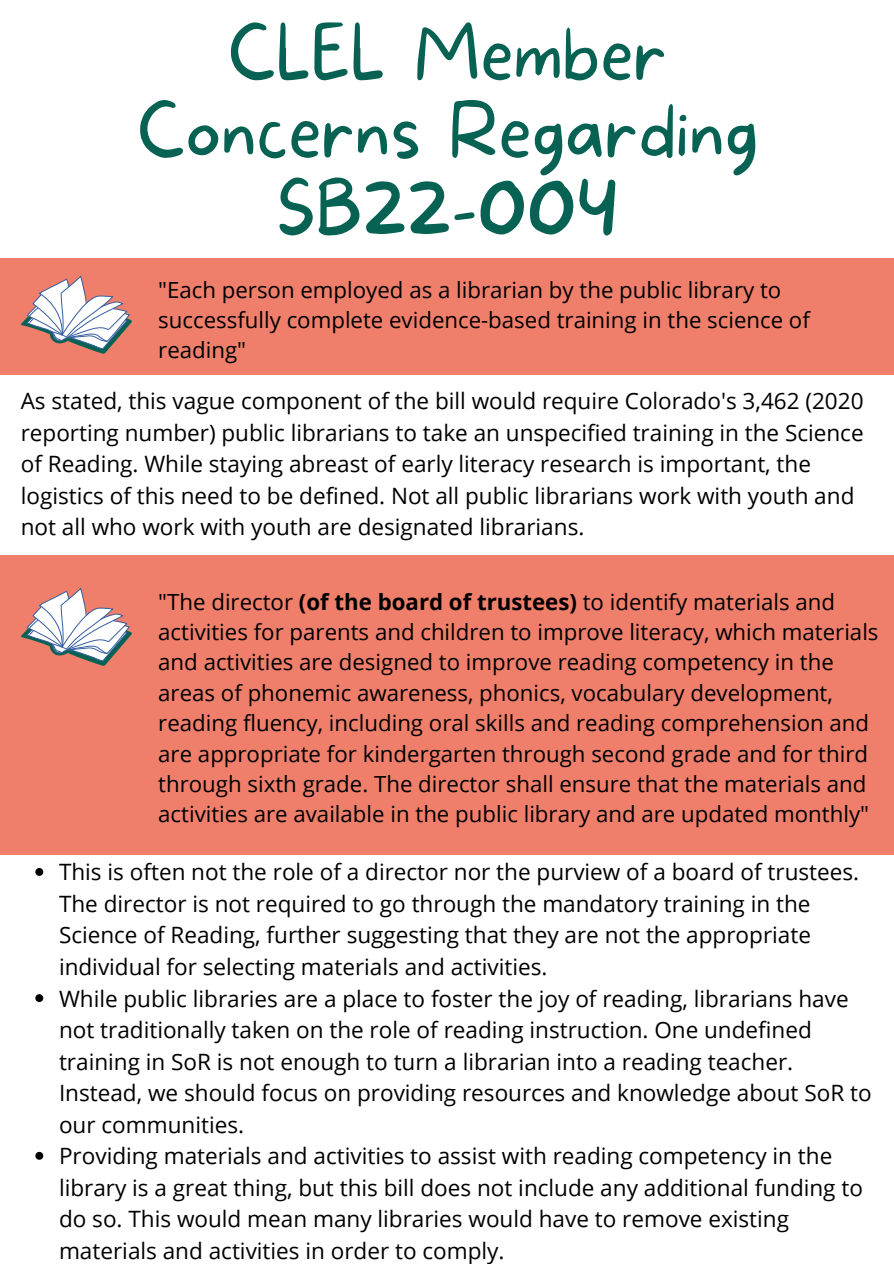
<style>
.page{position:relative;width:894px;height:1264px;background:#fff}
.page>*{position:absolute;margin:0;border:0;box-sizing:border-box;transform-origin:0 0}
.t1{font:100 72.9px/77.6px "More Sugar";color:#086253;text-align:center}
.t2{font:22.5px/31.5px "Open Sans";color:#000}
.t3{font:22.2px/30.5px "Open Sans";color:#000}
.s1{font-weight:700}
</style>
<div class="page">
<div style="left:0;top:258px;width:893px;height:116px;background:#ef7e6b"></div>
<svg style="left:21px;top:276px;width:111px;height:78px"></svg>
<div style="left:0;top:555px;width:893px;height:300px;background:#ef7e6b"></div>
<svg style="left:35px;top:868px;width:8px;height:7px"></svg>
<svg style="left:35px;top:994px;width:8px;height:8px"></svg>
<svg style="left:35px;top:1151px;width:8px;height:8px"></svg>
<svg style="left:21px;top:588px;width:111px;height:78px"></svg>
<p class="t1" style="left:137px;top:18px;width:622px">CLEL Member<br>Concerns Regarding<br>SB22-004</p>
<p class="t3" style="left:158px;top:274px;width:653px">"Each person employed as a librarian by the public library to successfully complete evidence-based training in the science of reading"</p>
<p class="t2" style="left:21px;top:385px;width:844px">As stated, this vague component of the bill would require Colorado's 3,462 (2020 reporting number) public librarians to take an unspecified training in the Science of Reading. While staying abreast of early literacy research is important, the logistics of this need to be defined. Not all public librarians work with youth and not all who work with youth are designated librarians.</p>
<p class="t3" style="left:158px;top:585px;width:721px">"The director <span class="s1">(of the board of trustees)</span> to identify materials and activities for parents and children to improve literacy, which materials and activities are designed to improve reading competency in the areas of phonemic awareness, phonics, vocabulary development, reading fluency, including oral skills and reading comprehension and are appropriate for kindergarten through second grade and for third through sixth grade. The director shall ensure that the materials and activities are available in the public library and are updated monthly"</p>
<p class="t2" style="left:59px;top:855px;width:801px">This is often not the role of a director nor the purview of a board of trustees.<br>The director is not required to go through the mandatory training in the Science of Reading, further suggesting that they are not the appropriate individual for selecting materials and activities.</p>
<p class="t2" style="left:59px;top:982px;width:814px">While public libraries are a place to foster the joy of reading, librarians have not traditionally taken on the role of reading instruction. One undefined training in SoR is not enough to turn a librarian into a reading teacher.<br>Instead, we should focus on providing resources and knowledge about SoR to our communities.</p>
<p class="t2" style="left:59px;top:1139px;width:805px">Providing materials and activities to assist with reading competency in the library is a great thing, but this bill does not include any additional funding to do so. This would mean many libraries would have to remove existing materials and activities in order to comply.</p>
</div>
